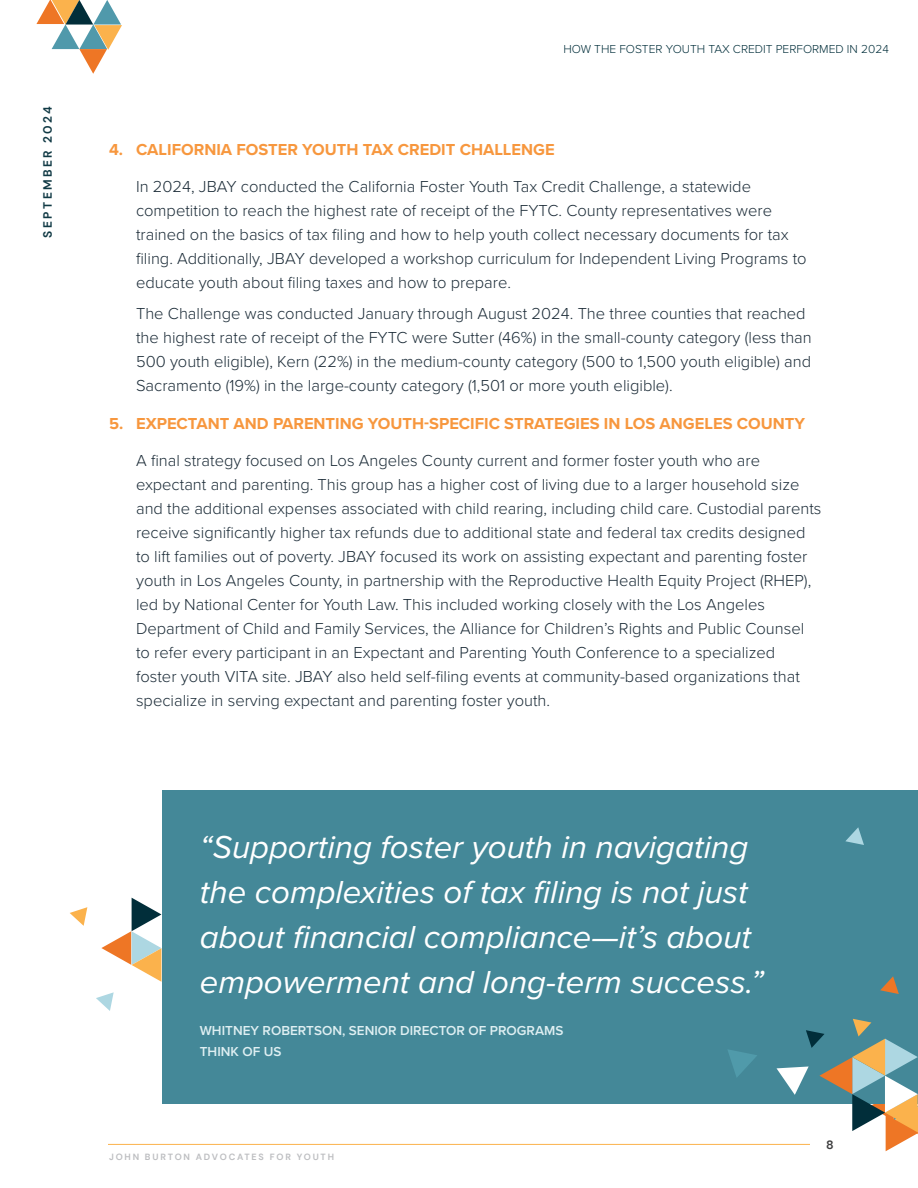
<style>
.page{position:relative;width:918px;height:1188px;background:#fff}
.page>*{position:absolute;margin:0;border:0;box-sizing:border-box;transform-origin:0 0}
.t1{font:italic 33px/45px "Proxima Nova";color:#fff}
.t2{font:300 16.5px/24px "Proxima Nova";color:#1c2c38}
.t3{font:700 16.5px "Proxima Nova";color:#f7973e}
.t4{font:600 13.5px/21px "Proxima Nova";color:#dfeff2}
.t5{font:300 12px "Proxima Nova";color:#012e3a}
.t6{font:700 12px "DM Sans";letter-spacing:.2em;color:#113a45}
.t7{font:700 12px "DM Sans";color:#3e3e3f}
.t8{font:700 9px "DM Sans";letter-spacing:.2em;color:#bdbec1}
</style>
<div class="page">
<hr style="left:108px;top:1144px;width:702px;height:1px;background:#fbb24c">
<svg style="left:36px;top:0;width:86px;height:74px"></svg>
<div style="left:162px;top:791px;width:756px;height:313px;background:#448898"></div>
<svg style="left:880px;top:976px;width:19px;height:18px"></svg>
<svg style="left:70px;top:907px;width:17px;height:19px"></svg>
<svg style="left:96px;top:992px;width:18px;height:19px"></svg>
<svg style="left:101px;top:898px;width:60px;height:84px"></svg>
<svg style="left:845px;top:827px;width:19px;height:18px"></svg>
<svg style="left:777px;top:1019px;width:141px;height:132px"></svg>
<svg style="left:728px;top:1050px;width:29px;height:27px"></svg>
<p class="t6" style="left:41px;top:238px;width:133px;rotate:-90deg">SEPTEMBER 2024</p>
<p class="t5" style="left:563px;top:44px;width:327px">HOW THE FOSTER YOUTH TAX CREDIT PERFORMED IN 2024</p>
<p class="t3" style="left:109px;top:142px;width:447px">4. CALIFORNIA FOSTER YOUTH TAX CREDIT CHALLENGE</p>
<p class="t2" style="left:136px;top:176px;width:672px">In 2024, JBAY conducted the California Foster Youth Tax Credit Challenge, a statewide competition to reach the highest rate of receipt of the FYTC. County representatives were trained on the basics of tax filing and how to help youth collect necessary documents for tax filing. Additionally, JBAY developed a workshop curriculum for Independent Living Programs to educate youth about filing taxes and how to prepare.</p>
<p class="t2" style="left:136px;top:303px;width:677px">The Challenge was conducted January through August 2024. The three counties that reached the highest rate of receipt of the FYTC were Sutter (46%) in the small-county category (less than 500 youth eligible), Kern (22%) in the medium-county category (500 to 1,500 youth eligible) and Sacramento (19%) in the large-county category (1,501 or more youth eligible).</p>
<p class="t3" style="left:109px;top:416px;width:697px">5. EXPECTANT AND PARENTING YOUTH-SPECIFIC STRATEGIES IN LOS ANGELES COUNTY</p>
<p class="t2" style="left:136px;top:450px;width:687px">A final strategy focused on Los Angeles County current and former foster youth who are expectant and parenting. This group has a higher cost of living due to a larger household size and the additional expenses associated with child rearing, including child care. Custodial parents receive significantly higher tax refunds due to additional state and federal tax credits designed to lift families out of poverty. JBAY focused its work on assisting expectant and parenting foster youth in Los Angeles County, in partnership with the Reproductive Health Equity Project (RHEP), led by National Center for Youth Law. This included working closely with the Los Angeles Department of Child and Family Services, the Alliance for Children’s Rights and Public Counsel to refer every participant in an Expectant and Parenting Youth Conference to a specialized<br>foster youth VITA site. JBAY also held self-filing events at community-based organizations that specialize in serving expectant and parenting foster youth.</p>
<h1 class="t1" style="left:200px;top:826px;width:566px">“Supporting foster youth in navigating the complexities of tax filing is not just about financial compliance—it’s about empowerment and long-term success.”</h1>
<p class="t4" style="left:200px;top:1020px;width:365px">WHITNEY ROBERTSON, SENIOR DIRECTOR OF PROGRAMS<br>THINK OF US</p>
<p class="t8" style="left:109px;top:1151px;width:227px">JOHN BURTON ADVOCATES FOR YOUTH</p>
<p class="t7" style="left:826px;top:1138px;width:9px">8</p>
</div>
